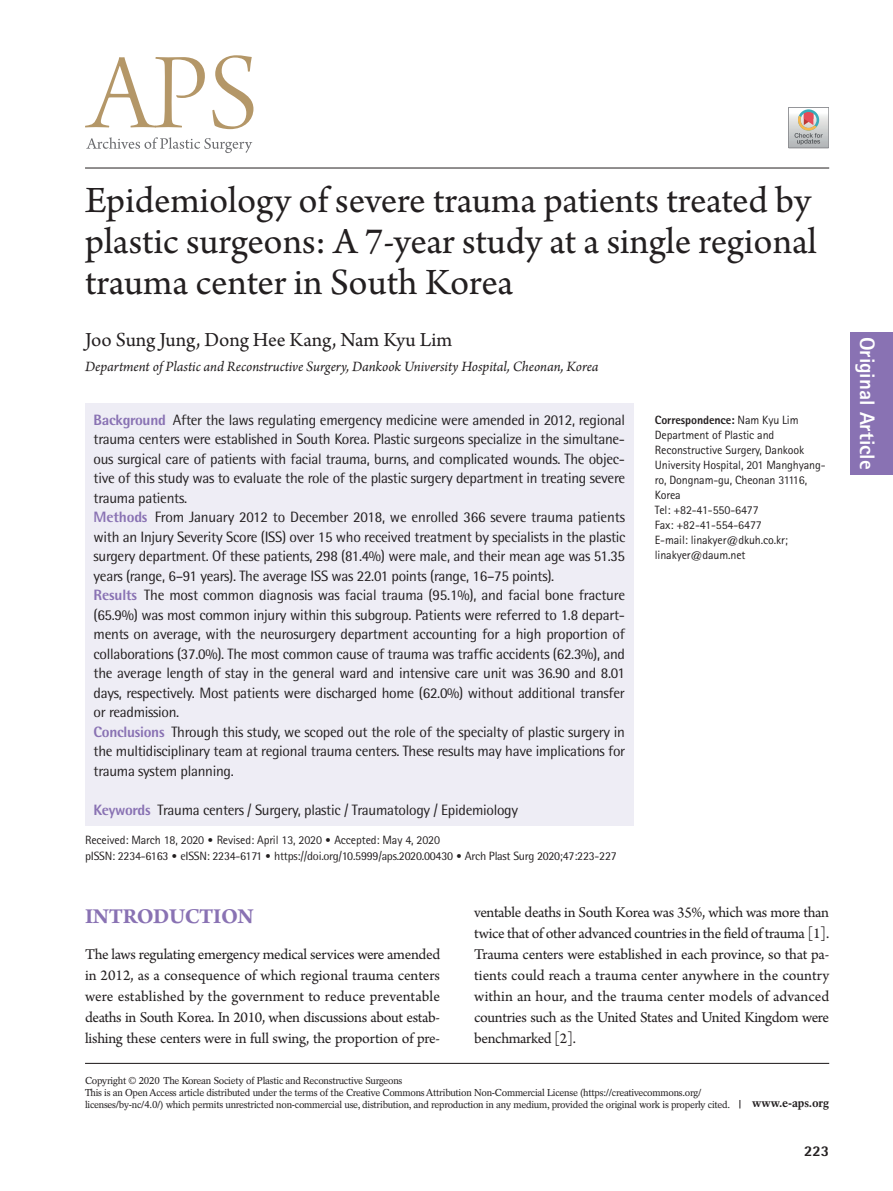
<style>
.page{position:relative;width:893px;height:1191px;background:#fff}
.page>*{position:absolute;margin:0;border:0;box-sizing:border-box;transform-origin:0 0}
.제목{font:39px/41px "Arno Pro";letter-spacing:-.005em;color:#231f20}
.대제목{font:700 22.5px "Arno Pro";letter-spacing:-.02em;color:#8972b3}
.저자{font:21px "Arno Pro";letter-spacing:-.005em;color:#231f20}
.t1{font:800 21px "Rotis Sans Serif Std";color:#fff}
.본문_0{font:15.75px/21px "Arno Pro";letter-spacing:-.02em;color:#231f20;text-align:justify}
.초록{font:15px/19.5px "Rotis Semi Sans Std";letter-spacing:-.02em;color:#231f20;text-align:justify}
.소속{font:italic 15px "Arno Pro";letter-spacing:-.005em;color:#231f20}
.t2{font:800 15px "Rotis Semi Sans Std";color:#231f20}
.교신저자{font:12px/15px "Rotis Sans Serif Std";letter-spacing:-.01em;color:#231f20}
.t3{font:12px "Rotis Semi Sans Std";letter-spacing:-.02em;color:#231f20}
.교신저자-2{font:800 12px "Rotis Sans Serif Std";letter-spacing:-.01em;color:#231f20}
.t4{font:700 12px "Rotation LT Std";letter-spacing:-.01em;color:#231f20}
.t5{font:10.05px/12px "Rotation LT Std";letter-spacing:-.025em;color:#231f20}
.s1{font-weight:800;color:#8972b3}
.s2{font-weight:400}
.s3{font-family:"DIN Pro";font-weight:300}
</style>
<div class="page">
<div style="left:850px;top:332px;width:43px;height:142px;background:#8972b3"></div>
<hr style="left:85px;top:1062px;width:744px;height:2px;background:#231f20">
<hr style="left:85px;top:168px;width:744px;height:1px;background:#231f20">
<svg style="left:85px;top:55px;width:168px;height:74px"></svg>
<svg style="left:86px;top:137px;width:166px;height:16px"></svg>
<div style="left:85px;top:403px;width:549px;height:422px;background:#eeedf5"></div>
<svg style="left:788px;top:107px;width:41px;height:41px;background:#c2bdbb"></svg>
<p class="제목" style="left:85px;top:182px;width:733px">Epidemiology of severe trauma patients treated by plastic surgeons: A 7-year study at a single regional trauma center in South Korea</p>
<p class="저자" style="left:85px;top:328px;width:369px">Joo Sung Jung, Dong Hee Kang, Nam Kyu Lim</p>
<p class="소속" style="left:85px;top:358px;width:515px">Department of Plastic and Reconstructive Surgery, Dankook University Hospital, Cheonan, Korea</p>
<p class="초록" style="left:94px;top:410px;width:533px"><span class="s1">Background</span> After the laws regulating emergency medicine were amended in 2012, regional trauma centers were established in South Korea. Plastic surgeons specialize in the simultane&shy;ous surgical care of patients with facial trauma, burns, and complicated wounds. The objec&shy;tive of this study was to evaluate the role of the plastic surgery department in treating severe trauma patients.</p>
<p class="초록" style="left:94px;top:507px;width:534px"><span class="s1">Methods</span> From January 2012 to December 2018, we enrolled 366 severe trauma patients with an Injury Severity Score (ISS) over 15 who received treatment by specialists in the plastic surgery department. Of these patients, 298 (81.4%) were male, and their mean age was 51.35 years (range, 6–91 years). The average ISS was 22.01 points (range, 16–75 points).</p>
<p class="초록" style="left:94px;top:585px;width:533px"><span class="s1">Results</span> The most common diagnosis was facial trauma (95.1%), and facial bone fracture (65.9%) was most common injury within this subgroup. Patients were referred to 1.8 depart&shy;ments on average, with the neurosurgery department accounting for a high proportion of collaborations (37.0%). The most common cause of trauma was traffic accidents (62.3%), and the average length of stay in the general ward and intensive care unit was 36.90 and 8.01 days, respectively. Most patients were discharged home (62.0%) without additional transfer or readmission.</p>
<p class="초록" style="left:94px;top:722px;width:533px"><span class="s1">Conclusions</span> Through this study, we scoped out the role of the specialty of plastic surgery in the multidisciplinary team at regional trauma centers. These results may have implications for trauma system planning.</p>
<p class="초록" style="left:94px;top:800px;width:426px"><span class="s1">Keywords</span> Trauma centers / Surgery, plastic / Traumatology / Epidemiology</p>
<p class="교신저자-2" style="left:655px;top:412px;width:145px">Correspondence: <span class="s2">Nam Kyu Lim</span></p>
<p class="교신저자" style="left:655px;top:427px;width:172px">Department of Plastic and<br>Reconstructive Surgery, Dankook<br>University Hospital, 201 Manghyang&shy;ro, Dongnam-gu, Cheonan 31116,<br>Korea</p>
<p class="교신저자" style="left:655px;top:502px;width:105px">Tel: +82-41-550-6477</p>
<p class="교신저자" style="left:655px;top:517px;width:109px">Fax: +82-41-554-6477</p>
<p class="교신저자" style="left:655px;top:532px;width:134px">E-mail: linakyer@dkuh.co.kr; linakyer@daum.net</p>
<p class="교신저자" style="left:85px;top:832px;width:356px">Received: March 18, 2020 <span class="s3">•</span> Revised: April 13, 2020 <span class="s3">•</span> Accepted: May 4, 2020</p>
<p class="t3" style="left:85px;top:848px;width:533px">pISSN: 2234-6163 <span class="s3">•</span> eISSN: 2234-6171 <span class="s3">•</span> https://doi.org/10.5999/aps.2020.00430 <span class="s3">•</span> Arch Plast Surg 2020;47:223-227</p>
<p class="대제목" style="left:85px;top:903px;width:170px">INTRODUCTION</p>
<p class="본문_0" style="left:85px;top:945px;width:357px">The laws regulating emergency medical services were amended in 2012, as a consequence of which regional trauma centers were established by the government to reduce preventable deaths in South Korea. In 2010, when discussions about estab&shy;lishing these centers were in full swing, the proportion of pre-</p>
<p class="본문_0" style="left:474px;top:903px;width:357px">ventable deaths in South Korea was 35%, which was more than twice that of other advanced countries in the field of trauma [1].<br>Trauma centers were established in each province, so that pa&shy;tients could reach a trauma center anywhere in the country within an hour, and the trauma center models of advanced countries such as the United States and United Kingdom were benchmarked [2].</p>
<p class="t5" style="left:85px;top:1074px;width:319px">Copyright © 2020 The Korean Society of Plastic and Reconstructive Surgeons</p>
<p class="t5" style="left:85px;top:1086px;width:647px">This is an Open Access article distributed under the terms of the Creative Commons Attribution Non-Commercial License (https://creativecommons.org/ licenses/by-nc/4.0/) which permits unrestricted non-commercial use, distribution, and reproduction in any medium, provided the original work is properly cited.</p>
<p class="t4" style="left:752px;top:1096px;width:78px">www.e-aps.org</p>
<p class="t2" style="left:804px;top:1141px;width:27px">223</p>
<h3 class="t1" style="left:881px;top:336px;width:134px;rotate:90deg">Original Article</h3>
</div>
